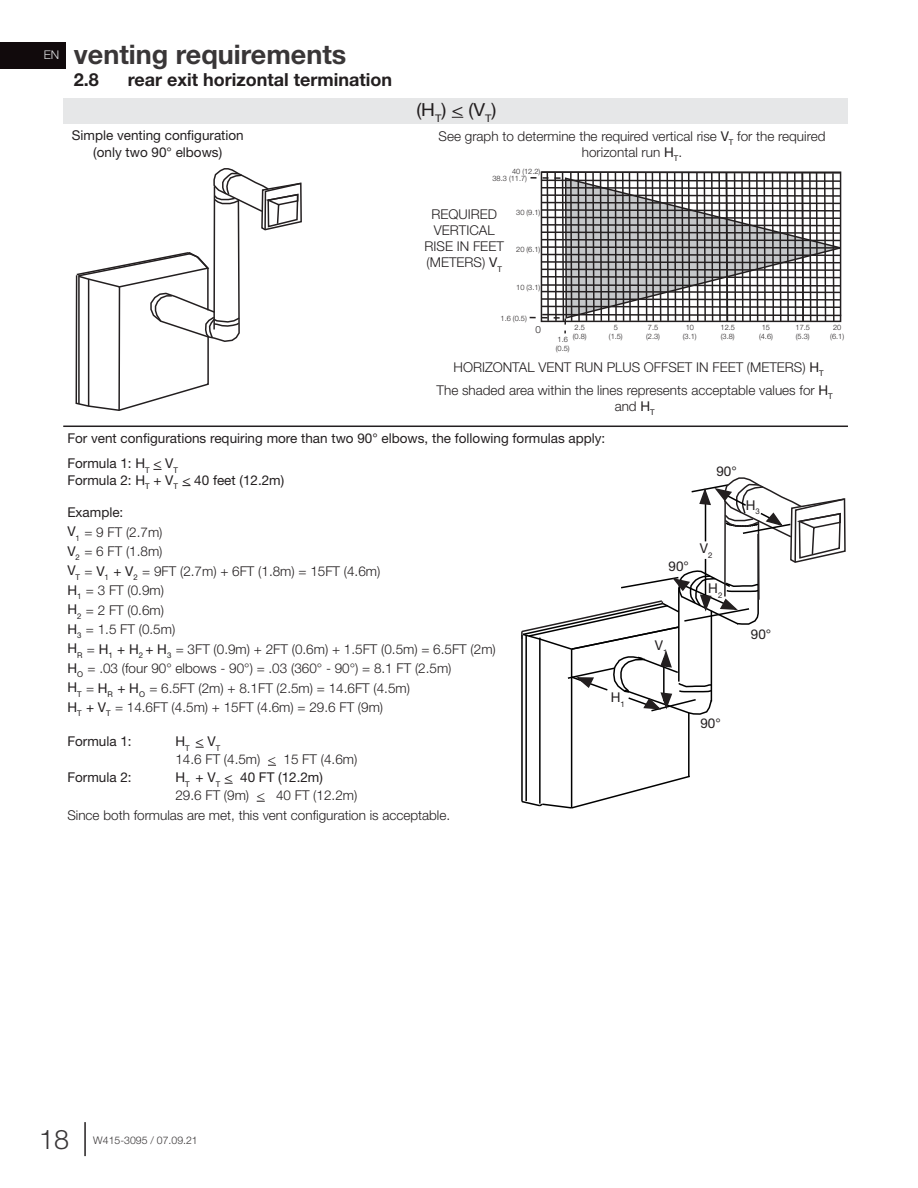
<style>
.page{position:relative;width:918px;height:1188px;background:#fff}
.page>*{position:absolute;margin:0;border:0;box-sizing:border-box;transform-origin:0 0}
.t1{font:700 27px "Helvetica Neue";color:#393637}
.t2{font:300 27px "Helvetica Neue";color:#393637}
.t3{font:700 18px "Helvetica Neue";color:#231f20}
.t4{font:18px "Helvetica Neue";color:#231f20;scale:1.06 1}
.t5{font:300 13.5px/19.5px "Helvetica Neue";color:#231f20;text-align:center}
.t6{font:13.5px/16.2px "Helvetica Neue";color:#231f20;text-align:center}
.t7{font:300 12px "Helvetica Neue";color:#dcdddf}
.t8{font:300 10.5px "Helvetica Neue";color:#393637}
.t9{font:300 9.9px "Helvetica Neue";color:#231f20}
.t10{font:300 7.35px/8.9px "Helvetica Neue";color:#231f20}
.s1{font-weight:400}
</style>
<div class="page">
<div style="left:0;top:42px;width:65px;height:26px;background:#110a0c"></div>
<hr style="left:84px;top:1122px;width:2px;height:34px;background:#231f20">
<svg style="left:530px;top:171px;width:312px;height:162px"></svg>
<hr style="left:521px;top:635px;width:2px;height:167px;background:#000">
<hr style="left:525px;top:635px;width:2px;height:166px;background:#000">
<hr style="left:539px;top:638px;width:2px;height:166px;background:#000">
<hr style="left:571px;top:649px;width:1px;height:159px;background:#000">
<hr style="left:688px;top:713px;width:2px;height:63px;background:#000">
<svg style="left:521px;top:774px;width:169px;height:35px"></svg>
<svg style="left:75px;top:168px;width:227px;height:243px"></svg>
<div style="left:63px;top:99px;width:785px;height:25px;background:#e6e7e8"></div>
<hr style="left:63px;top:426px;width:785px;height:1px;background:#231f20">
<svg style="left:521px;top:477px;width:325px;height:239px"></svg>
<p class="t7" style="left:44px;top:46px;width:17px">EN</p>
<h1 class="t1" style="left:74px;top:33px;width:274px">venting requirements</h1>
<p class="t3" style="left:74px;top:65px;width:27px">2.8</p>
<p class="t3" style="left:128px;top:65px;width:266px">rear exit horizontal termination</p>
<p class="t4" style="left:416px;top:97px;width:77px">(H<sub>T</sub>) &lt; (V<sub>T</sub>)</p>
<p class="t6" style="left:72px;top:128px;width:174px">Simple venting configuration (only two 90° elbows)</p>
<p class="t5" style="left:439px;top:127px;width:388px;line-height:16.2px">See graph to determine the required vertical rise <span class="s1">V</span><sub>T</sub> for the required horizontal run <span class="s1">H</span><sub>T</sub>.</p>
<p class="t10" style="left:512px;top:166px;width:30px">40 (12.2)</p>
<p class="t10" style="left:493px;top:174px;width:36px">38.3 (11.7)</p>
<p class="t5" style="left:425px;top:205px;width:81px;line-height:16.2px">REQUIRED<br>VERTICAL<br>RISE IN FEET (METERS) <span class="s1">V</span><sub>T</sub></p>
<p class="t10" style="left:516px;top:207px;width:26px">30 (9.1)</p>
<p class="t10" style="left:516px;top:244px;width:26px">20 (6.1)</p>
<p class="t10" style="left:516px;top:283px;width:26px">10 (3.1)</p>
<p class="t10" style="left:501px;top:314px;width:28px">1.6 (0.5)</p>
<p class="t9" style="left:536px;top:321px;width:7px">0</p>
<p class="t10" style="left:573px;top:323px;width:15px">2.5 (0.8)</p>
<p class="t10" style="left:609px;top:323px;width:15px;text-align:center">5 (1.5)</p>
<p class="t10" style="left:646px;top:323px;width:15px">7.5 (2.3)</p>
<p class="t10" style="left:683px;top:323px;width:15px;text-align:center">10 (3.1)</p>
<p class="t10" style="left:721px;top:323px;width:16px">12.5 (3.8)</p>
<p class="t10" style="left:759px;top:323px;width:15px;text-align:center">15 (4.6)</p>
<p class="t10" style="left:556px;top:335px;width:15px">1.6 (0.5)</p>
<p class="t10" style="left:796px;top:323px;width:16px">17.5 (5.3)</p>
<p class="t10" style="left:830px;top:323px;width:15px;text-align:center">20 (6.1)</p>
<p class="t5" style="left:437px;top:355px;width:398px;line-height:23px">HORIZONTAL VENT RUN PLUS OFFSET IN FEET (METERS) <span class="s1">H</span><sub>T<br></sub>The shaded area within the lines represents acceptable values for <span class="s1">H</span><sub>T</sub></p>
<p class="t5" style="left:615px;top:396px;width:42px">and <span class="s1">H</span><sub>T</sub></p>
<p class="t6" style="left:67px;top:427px;width:539px;line-height:25.2px;text-align:left">For vent configurations requiring more than two 90° elbows, the following formulas apply:<br>Formula 1: H<sub>T</sub> &lt; V<sub>T</sub></p>
<p class="t6" style="left:67px;top:472px;width:218px">Formula 2: H<sub>T</sub> + V<sub>T</sub> &lt; 40 feet (12.2m)</p>
<p class="t5" style="left:67px;top:502px;width:430px;text-align:left"><span class="s1">Example:<br>V</span><sub>1</sub> = 9 FT (2.7m)<br><span class="s1">V</span><sub>2</sub> = 6 FT (1.8m)<br><span class="s1">V</span><sub>T</sub> = <span class="s1">V</span><sub>1</sub> <span class="s1">+ V</span><sub>2</sub> = 9FT (2.7m) + 6FT (1.8m) = 15FT (4.6m)<br><span class="s1">H</span><sub>1</sub> = 3 FT (0.9m)<br><span class="s1">H</span><sub>2</sub> = 2 FT (0.6m)<br><span class="s1">H</span><sub>3</sub> = 1.5 FT (0.5m)<br><span class="s1">H</span><sub>R</sub> = <span class="s1">H</span><sub>1</sub> <span class="s1">+ H</span><sub>2</sub> <span class="s1">+ H</span><sub>3</sub> = 3FT (0.9m) + 2FT (0.6m) + 1.5FT (0.5m) = 6.5FT (2m)<br><span class="s1">H</span><sub>O</sub> = .03 (four 90° elbows - 90°) = .03 (360° - 90°) = 8.1 FT (2.5m)<br><span class="s1">H</span><sub>T</sub> = <span class="s1">H</span><sub>R</sub> <span class="s1">+ H</span><sub>O</sub> = 6.5FT (2m) + 8.1FT (2.5m) = 14.6FT (4.5m)<br><span class="s1">H</span><sub>T</sub> <span class="s1">+ V</span><sub>T</sub> = 14.6FT (4.5m) + 15FT (4.6m) = 29.6 FT (9m)</p>
<p class="t6" style="left:67px;top:734px;width:66px">Formula 1:</p>
<p class="t5" style="left:175px;top:732px;width:183px;line-height:18px;text-align:left"><span class="s1">H</span><sub>T</sub> <span class="s1">&lt; V</span><sub>T<br></sub>14.6 FT (4.5m) &lt; 15 FT (4.6m)</p>
<p class="t6" style="left:67px;top:770px;width:66px">Formula 2:</p>
<p class="t5" style="left:175px;top:768px;width:183px;line-height:18px;text-align:left"><span class="s1">H</span><sub>T</sub> <span class="s1">+ V</span><sub>T</sub> <span class="s1">&lt; 40 FT (12.2m)<br></span>29.6 FT (9m) &lt; 40 FT (12.2m)</p>
<p class="t5" style="left:67px;top:804px;width:384px">Since both formulas are met, this vent configuration is acceptable.</p>
<p class="t6" style="left:611px;top:690px;width:16px">H<sub>1</sub></p>
<p class="t6" style="left:716px;top:464px;width:22px">90°</p>
<p class="t6" style="left:746px;top:497px;width:16px">H<sub>3</sub></p>
<p class="t6" style="left:669px;top:559px;width:22px">90°</p>
<p class="t6" style="left:700px;top:541px;width:14px">V<sub>2</sub></p>
<p class="t6" style="left:708px;top:581px;width:16px">H<sub>2</sub></p>
<p class="t6" style="left:655px;top:638px;width:14px">V<sub>1</sub></p>
<p class="t6" style="left:751px;top:627px;width:22px">90°</p>
<p class="t6" style="left:700px;top:716px;width:22px">90°</p>
<h1 class="t2" style="left:39px;top:1118px;width:32px">18</h1>
<p class="t8" style="left:93px;top:1132px;width:106px">W415-3095 / 07.09.21</p>
</div>
